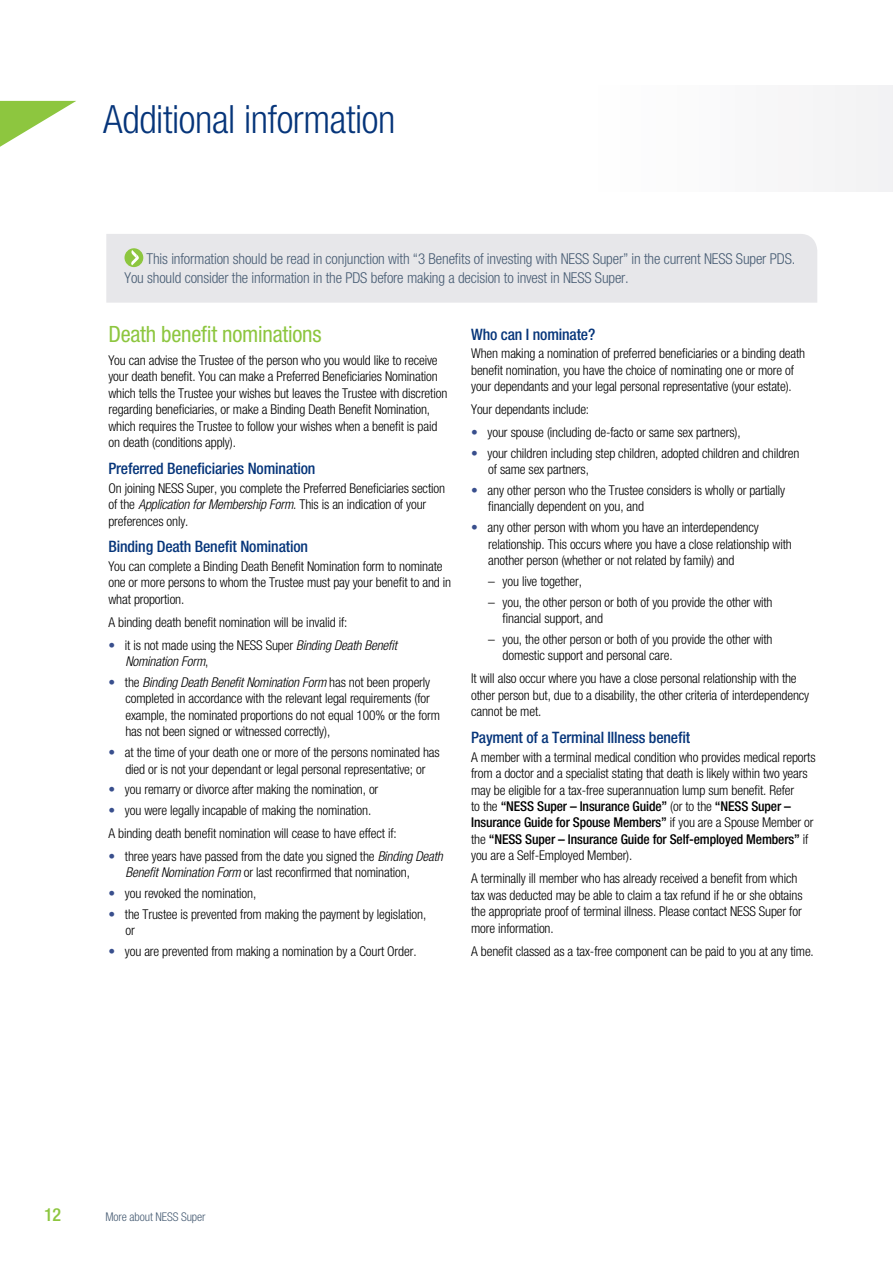
<style>
.page{position:relative;width:893px;height:1263px;background:#fff}
.page>*{position:absolute;margin:0;border:0;box-sizing:border-box;transform-origin:0 0}
.t1{font:300 condensed 39px "Helvetica Neue";letter-spacing:-.01em;color:#06357a}
.t2{font:condensed 22.5px "Helvetica Neue";letter-spacing:-.01em;color:#8dc63f}
.t3{font:500 condensed 18px "Helvetica Neue";color:#8dc63f}
.t4{font:500 condensed 15.75px "Helvetica Neue";letter-spacing:-.01em;color:#06357a}
.t5{font:300 condensed 15px/18.8px "Helvetica Neue";letter-spacing:-.01em;color:#485d74}
.t6{font:300 condensed 13.5px/16.5px "Helvetica Neue";letter-spacing:-.01em;color:#000}
.t7{font:italic 300 condensed 13.5px/16.5px "Helvetica Neue";letter-spacing:-.01em;color:#000}
.t8{font:300 condensed 12px "Helvetica Neue";letter-spacing:-.01em;color:#485d74}
.s1{font-style:italic}
.s2{font-style:normal;color:#394f8d}
.s3{font-style:normal}
.s4{color:#394f8d}
.s5{font-weight:500}
</style>
<div class="page">
<svg style="left:0;top:101px;width:76px;height:46px"></svg>
<div style="left:106px;top:234px;width:711px;height:69px;background:#e7e7ea"></div>
<div style="left:125px;top:248px;width:18px;height:19px;background:#8dc63f;border-radius:50%"></div>
<svg style="left:131px;top:250px;width:9px;height:15px"></svg>
<h1 class="t1" style="left:103px;top:97px;width:293px">Additional information</h1>
<p class="t5" style="left:124px;top:249px;width:672px;text-indent:22px">This information should be read in conjunction with “3 Benefits of investing with NESS Super” in the current NESS Super PDS.<br>You should consider the information in the PDS before making a decision to invest in NESS Super.</p>
<h2 class="t2" style="left:108px;top:321px;width:215px">Death benefit nominations</h2>
<p class="t6" style="left:108px;top:352px;width:340px">You can advise the Trustee of the person who you would like to receive your death benefit. You can make a Preferred Beneficiaries Nomination which tells the Trustee your wishes but leaves the Trustee with discretion regarding beneficiaries, or make a Binding Death Benefit Nomination, which requires the Trustee to follow your wishes when a benefit is paid on death (conditions apply).</p>
<p class="t4" style="left:108px;top:459px;width:208px">Preferred Beneficiaries Nomination</p>
<p class="t6" style="left:108px;top:479px;width:338px">On joining NESS Super, you complete the Preferred Beneficiaries section of the <span class="s1">Application for Membership Form</span>. This is an indication of your preferences only.</p>
<p class="t4" style="left:108px;top:537px;width:201px">Binding Death Benefit Nomination</p>
<p class="t6" style="left:108px;top:558px;width:344px">You can complete a Binding Death Benefit Nomination form to nominate one or more persons to whom the Trustee must pay your benefit to and in what proportion.</p>
<p class="t6" style="left:108px;top:613px;width:240px">A binding death benefit nomination will be invalid if:</p>
<p class="t7" style="left:125px;top:636px;width:273px;text-indent:-17px"><span class="s2">•</span> <span class="s3">it is not made using the NESS Super</span> Binding Death Benefit<br>Nomination Form<span class="s3">,</span></p>
<p class="t6" style="left:125px;top:674px;width:316px;text-indent:-17px"><span class="s4">•</span> the <span class="s1">Binding Death Benefit Nomination Form</span> has not been properly completed in accordance with the relevant legal requirements (for example, the nominated proportions do not equal 100% or the form has not been signed or witnessed correctly),</p>
<p class="t6" style="left:108px;top:744px;width:333px;text-align:center"><span class="s4">•</span> at the time of your death one or more of the persons nominated has died or is not your dependant or legal personal representative; or</p>
<p class="t6" style="left:108px;top:781px;width:271px"><span class="s4">•</span> you remarry or divorce after making the nomination, or</p>
<p class="t6" style="left:108px;top:799px;width:290px;line-height:23px"><span class="s4">•</span> you were legally incapable of making the nomination.<br>A binding death benefit nomination will cease to have effect if:</p>
<p class="t6" style="left:125px;top:848px;width:319px;text-indent:-17px"><span class="s4">•</span> three years have passed from the date you signed the <span class="s1">Binding Death<br>Benefit Nomination Form</span> or last reconfirmed that nomination,</p>
<p class="t6" style="left:108px;top:885px;width:149px"><span class="s4">•</span> you revoked the nomination,</p>
<p class="t6" style="left:125px;top:906px;width:302px;text-indent:-17px"><span class="s4">•</span> the Trustee is prevented from making the payment by legislation, or</p>
<p class="t6" style="left:108px;top:943px;width:310px"><span class="s4">•</span> you are prevented from making a nomination by a Court Order.</p>
<p class="t4" style="left:471px;top:325px;width:126px">Who can I nominate?</p>
<p class="t6" style="left:471px;top:345px;width:336px">When making a nomination of preferred beneficiaries or a binding death benefit nomination, you have the choice of nominating one or more of your dependants and your legal personal representative (your estate).</p>
<p class="t6" style="left:471px;top:401px;width:120px">Your dependants include:</p>
<p class="t6" style="left:471px;top:424px;width:271px"><span class="s4">•</span> your spouse (including de-facto or same sex partners),</p>
<p class="t6" style="left:488px;top:445px;width:313px;text-indent:-17px"><span class="s4">•</span> your children including step children, adopted children and children of same sex partners,</p>
<p class="t6" style="left:488px;top:482px;width:299px;text-indent:-17px"><span class="s4">•</span> any other person who the Trustee considers is wholly or partially financially dependent on you, and</p>
<p class="t6" style="left:488px;top:519px;width:305px;text-indent:-17px"><span class="s4">•</span> any other person with whom you have an interdependency relationship. This occurs where you have a close relationship with another person (whether or not related by family) and</p>
<p class="t6" style="left:488px;top:573px;width:95px">– you live together,</p>
<p class="t6" style="left:503px;top:593px;width:271px;text-indent:-14px">– you, the other person or both of you provide the other with financial support, and</p>
<p class="t6" style="left:503px;top:631px;width:271px;text-indent:-14px">– you, the other person or both of you provide the other with domestic support and personal care.</p>
<p class="t6" style="left:471px;top:670px;width:340px">It will also occur where you have a close personal relationship with the other person but, due to a disability, the other criteria of interdependency cannot be met.</p>
<p class="t4" style="left:471px;top:728px;width:220px">Payment of a Terminal Illness benefit</p>
<p class="t6" style="left:471px;top:748px;width:346px">A member with a terminal medical condition who provides medical reports from a doctor and a specialist stating that death is likely within two years may be eligible for a tax-free superannuation lump sum benefit. Refer<br>to the <span class="s5">“NESS Super – Insurance Guide”</span> (or to the <span class="s5">“NESS Super – Insurance Guide for Spouse Members”</span> if you are a Spouse Member or the <span class="s5">“NESS Super – Insurance Guide for Self-employed Members”</span> if you are a Self-Employed Member).</p>
<p class="t6" style="left:471px;top:870px;width:333px">A terminally ill member who has already received a benefit from which tax was deducted may be able to claim a tax refund if he or she obtains the appropriate proof of terminal illness. Please contact NESS Super for more information.</p>
<p class="t6" style="left:471px;top:943px;width:344px">A benefit classed as a tax-free component can be paid to you at any time.</p>
<h3 class="t3" style="left:44px;top:1204px;width:19px">12</h3>
<p class="t8" style="left:106px;top:1210px;width:101px">More about NESS Super</p>
</div>
